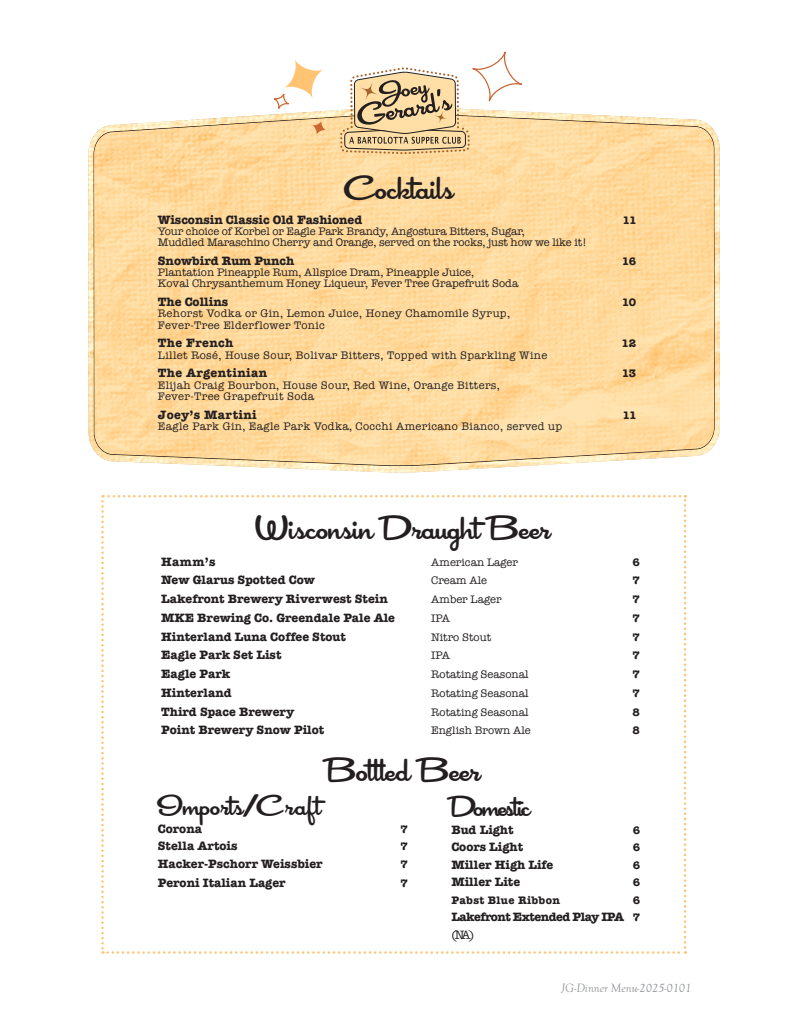
<style>
.page{position:relative;width:810px;height:1035px;background:#fff}
.page>*{position:absolute;margin:0;border:0;box-sizing:border-box;transform-origin:0 0}
.t1{font:35px "Cocktail Shaker";color:#231f20}
.t2{font:30px "Cocktail Shaker";color:#231f20}
.t3{font:30px "Cocktail Shaker";letter-spacing:-.04em;color:#231f20}
.t4{font:700 12.5px "American Typewriter";color:#231f20}
.t5{font:700 12.5px "American Typewriter";letter-spacing:.03em;color:#231f20}
.t6{font:700 12.5px "American Typewriter";letter-spacing:-.04em;color:#231f20}
.t7{font:italic 12.5px "Goudy Old Sty";color:#939598}
.t8{font:12.5px "American Typewriter";color:#231f20}
.t9{font:11.25px/11.2px "American Typewriter";color:#231f20}
.t10{font:11.25px "American Typewriter";letter-spacing:.03em;color:#231f20}
.t11{font:700 11.25px "American Typewriter";letter-spacing:.03em;color:#231f20}
.s1{font-size:11.25px}
</style>
<div class="page">
<img style="left:88px;top:109px;width:632px;height:363px">
<svg style="left:101px;top:495px;width:585px;height:459px"></svg>
<div style="left:472px;top:51px;width:50px;height:51px;border:1px solid #c63;border-radius:17px"></div>
<svg style="left:284px;top:59px;width:40px;height:40px"></svg>
<svg style="left:312px;top:121px;width:14px;height:14px"></svg>
<div style="left:273px;top:93px;width:16px;height:16px;border:1px solid #c63;border-radius:5px"></div>
<svg style="left:340px;top:68px;width:130px;height:86px"></svg>
<p class="t1" style="left:345px;top:168px;width:109px">Cocktails</p>
<p class="t4" style="left:158px;top:209px;width:206px">Wisconsin Classic Old Fashioned</p>
<p class="t11" style="left:622px;top:210px;width:16px">11</p>
<p class="t9" style="left:158px;top:225px;width:431px">Your choice of Korbel or Eagle Park Brandy, Angostura Bitters, Sugar,<br>Muddled Maraschino Cherry and Orange, served on the rocks, just how we like it!</p>
<p class="t4" style="left:158px;top:250px;width:138px">Snowbird Rum Punch</p>
<p class="t11" style="left:622px;top:251px;width:16px">16</p>
<p class="t9" style="left:158px;top:266px;width:318px">Plantation Pineapple Rum, Allspice Dram, Pineapple Juice,</p>
<p class="t9" style="left:158px;top:278px;width:362px">Koval Chrysanthemum Honey Liqueur, Fever Tree Grapefruit Soda</p>
<p class="t4" style="left:158px;top:291px;width:72px">The Collins</p>
<p class="t11" style="left:622px;top:293px;width:16px">10</p>
<p class="t10" style="left:158px;top:305px;width:354px">Rehorst Vodka or Gin, Lemon Juice, Honey Chamomile Syrup,</p>
<p class="t10" style="left:158px;top:316px;width:169px">Fever-Tree Elderflower Tonic</p>
<p class="t5" style="left:158px;top:332px;width:77px">The French</p>
<p class="t11" style="left:622px;top:334px;width:16px">12</p>
<p class="t10" style="left:158px;top:346px;width:391px">Lillet Rosé, House Sour, Bolivar Bitters, Topped with Sparkling Wine</p>
<p class="t5" style="left:158px;top:362px;width:111px">The Argentinian</p>
<p class="t11" style="left:622px;top:364px;width:16px">13</p>
<p class="t10" style="left:158px;top:376px;width:343px">Elijah Craig Bourbon, House Sour, Red Wine, Orange Bitters,</p>
<p class="t10" style="left:158px;top:387px;width:158px">Fever-Tree Grapefruit Soda</p>
<p class="t5" style="left:158px;top:404px;width:100px">Joey’s Martini</p>
<p class="t11" style="left:622px;top:405px;width:16px">11</p>
<p class="t10" style="left:158px;top:417px;width:406px">Eagle Park Gin, Eagle Park Vodka, Cocchi Americano Bianco, served up</p>
<p class="t1" style="left:255px;top:508px;width:297px">Wisconsin Draught Beer</p>
<p class="t4" style="left:161px;top:551px;width:56px">Hamm’s</p>
<p class="t9" style="left:431px;top:556px;width:88px">American Lager</p>
<p class="t11" style="left:633px;top:552px;width:9px">6</p>
<p class="t4" style="left:161px;top:569px;width:155px">New Glarus Spotted Cow</p>
<p class="t9" style="left:431px;top:575px;width:58px">Cream Ale</p>
<p class="t11" style="left:633px;top:571px;width:9px">7</p>
<p class="t4" style="left:161px;top:588px;width:228px">Lakefront Brewery Riverwest Stein</p>
<p class="t9" style="left:431px;top:593px;width:72px">Amber Lager</p>
<p class="t11" style="left:633px;top:590px;width:9px">7</p>
<p class="t4" style="left:161px;top:607px;width:235px">MKE Brewing Co. Greendale Pale Ale</p>
<p class="t9" style="left:431px;top:612px;width:20px">IPA</p>
<p class="t11" style="left:633px;top:608px;width:9px">7</p>
<p class="t4" style="left:161px;top:626px;width:186px">Hinterland Luna Coffee Stout</p>
<p class="t9" style="left:431px;top:631px;width:61px">Nitro Stout</p>
<p class="t11" style="left:633px;top:627px;width:9px">7</p>
<p class="t4" style="left:161px;top:644px;width:122px">Eagle Park Set List</p>
<p class="t9" style="left:431px;top:650px;width:20px">IPA</p>
<p class="t11" style="left:633px;top:646px;width:9px">7</p>
<p class="t4" style="left:161px;top:663px;width:70px">Eagle Park</p>
<p class="t9" style="left:431px;top:668px;width:99px">Rotating Seasonal</p>
<p class="t11" style="left:633px;top:665px;width:9px">7</p>
<p class="t4" style="left:161px;top:682px;width:72px">Hinterland</p>
<p class="t9" style="left:431px;top:687px;width:99px">Rotating Seasonal</p>
<p class="t11" style="left:633px;top:683px;width:9px">7</p>
<p class="t4" style="left:161px;top:701px;width:134px">Third Space Brewery</p>
<p class="t9" style="left:431px;top:706px;width:99px">Rotating Seasonal</p>
<p class="t11" style="left:633px;top:702px;width:9px">8</p>
<p class="t4" style="left:161px;top:719px;width:165px">Point Brewery Snow Pilot</p>
<p class="t9" style="left:431px;top:725px;width:101px">English Brown Ale</p>
<p class="t11" style="left:633px;top:721px;width:9px">8</p>
<p class="t1" style="left:328px;top:750px;width:154px">Bottled Beer</p>
<p class="t2" style="left:158px;top:789px;width:165px">Imports/Craft</p>
<p class="t4" style="left:158px;top:818px;width:46px">Corona</p>
<p class="t11" style="left:401px;top:819px;width:9px">7</p>
<p class="t4" style="left:158px;top:835px;width:81px">Stella Artois</p>
<p class="t11" style="left:401px;top:837px;width:9px">7</p>
<p class="t4" style="left:158px;top:853px;width:166px">Hacker-Pschorr Weissbier</p>
<p class="t11" style="left:401px;top:854px;width:9px">7</p>
<p class="t4" style="left:158px;top:872px;width:129px">Peroni Italian Lager</p>
<p class="t11" style="left:401px;top:873px;width:9px">7</p>
<p class="t3" style="left:451px;top:790px;width:80px">Domestic</p>
<p class="t4" style="left:451px;top:819px;width:64px">Bud Light</p>
<p class="t11" style="left:633px;top:820px;width:9px">6</p>
<p class="t4" style="left:451px;top:836px;width:73px">Coors Light</p>
<p class="t11" style="left:633px;top:838px;width:9px">6</p>
<p class="t4" style="left:451px;top:854px;width:103px">Miller High Life</p>
<p class="t11" style="left:633px;top:855px;width:9px">6</p>
<p class="t4" style="left:451px;top:871px;width:70px">Miller Lite</p>
<p class="t11" style="left:633px;top:873px;width:9px">6</p>
<p class="t11" style="left:451px;top:890px;width:110px">Pabst Blue Ribbon</p>
<p class="t11" style="left:633px;top:890px;width:9px">6</p>
<p class="t6" style="left:451px;top:906px;width:190px">Lakefront Extended Play IPA <span class="s1">7</span></p>
<p class="t8" style="left:451px;top:925px;width:24px">(NA)</p>
<p class="t7" style="left:561px;top:982px;width:131px">JG-Dinner Menu-2025-0101</p>
</div>
